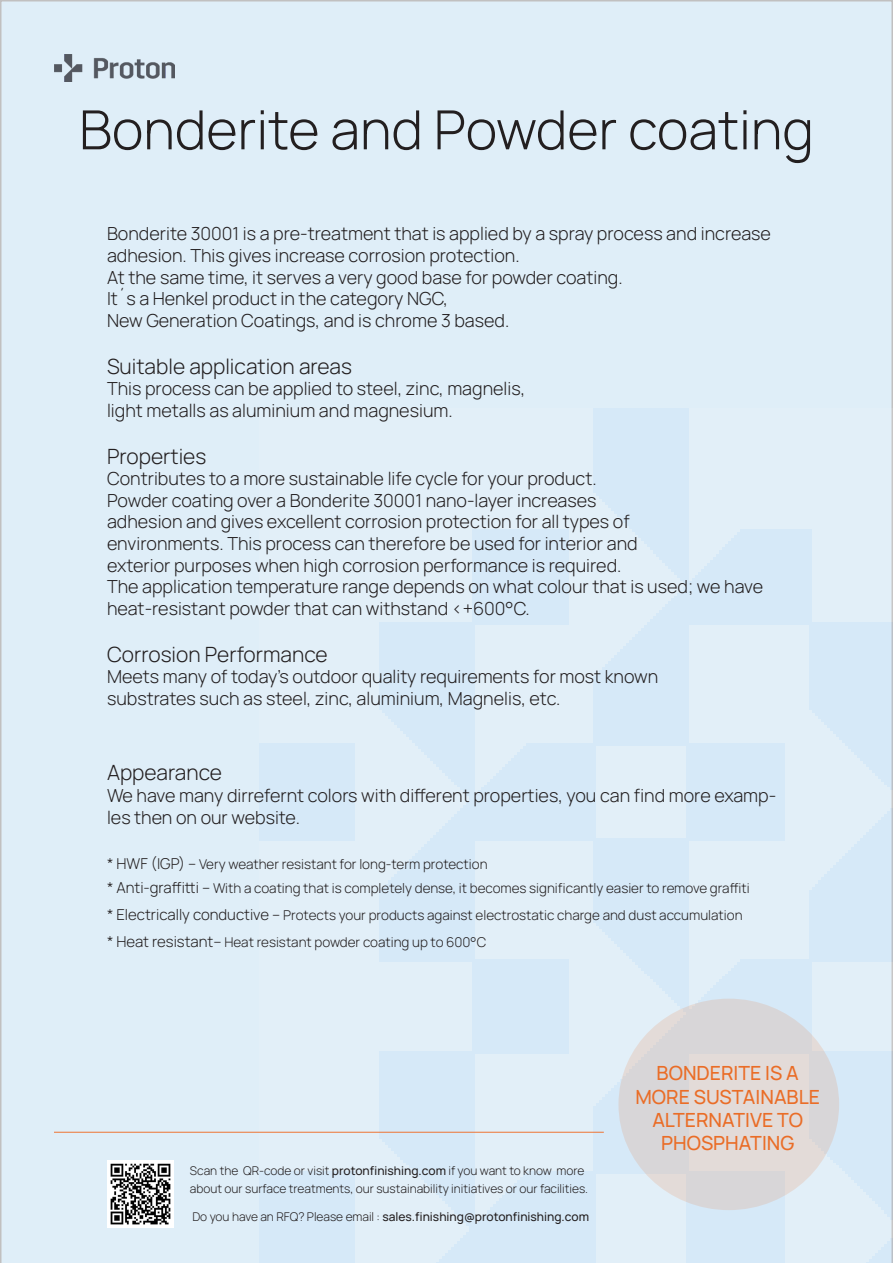
<style>
.page{position:relative;width:893px;height:1263px;background:#dfeef8}
.page>*{position:absolute;margin:0;border:0;box-sizing:border-box;transform-origin:0 0}
.t1{font:300 54px "Manrope";color:#231f20}
.t2{font:300 21px "Manrope";color:#231f20}
.t3{font:500 19.5px "Manrope";color:#ea6d27}
.t4{font:300 18px/21.6px "Manrope";color:#231f20}
.t5{font:300 13.5px "Manrope";color:#231f20}
.t6{font:300 12px/18px "Manrope";color:#231f20}
.t7{font:500 12px "Manrope";color:#231f20}
.s1{font-size:15px}
.s2{font-weight:500}
.s3{font-weight:300}
</style>
<div class="page">
<img style="left:260px;top:409px;width:633px;height:854px">
<img style="left:54px;top:54px;width:120px;height:28px">
<hr style="left:54px;top:1132px;width:550px;height:1px;background:#ef7432">
<div style="left:618px;top:999px;width:221px;height:211px;background:#d8d6d8;border-radius:50%"></div>
<img style="left:107px;top:1161px;width:67px;height:66px">
<p class="t1" style="left:79px;top:90px;width:736px">Bonderite and Powder coating</p>
<p class="t4" style="left:107px;top:222px;width:665px">Bonderite 30001 is a pre-treatment that is applied by a spray process and increase adhesion. This gives increase corrosion protection.</p>
<p class="t4" style="left:107px;top:265px;width:517px">At the same time, it serves a very good base for powder coating.</p>
<p class="t4" style="left:107px;top:287px;width:343px">It´s a Henkel product in the category NGC,</p>
<p class="t4" style="left:107px;top:308px;width:404px">New Generation Coatings, and is chrome 3 based.</p>
<p class="t2" style="left:107px;top:351px;width:247px">Suitable application areas</p>
<p class="t4" style="left:107px;top:377px;width:420px">This process can be applied to steel, zinc, magnelis,</p>
<p class="t4" style="left:107px;top:398px;width:347px">light metalls as aluminium and magnesium.</p>
<p class="t2" style="left:107px;top:441px;width:101px">Properties</p>
<p class="t4" style="left:107px;top:467px;width:491px">Contributes to a more sustainable life cycle for your product.</p>
<p class="t4" style="left:107px;top:488px;width:491px">Powder coating over a Bonderite 30001 nano-layer increases</p>
<p class="t4" style="left:107px;top:510px;width:524px">adhesion and gives excellent corrosion protection for all types of</p>
<p class="t4" style="left:107px;top:532px;width:532px">environments. This process can therefore be used for interior and</p>
<p class="t4" style="left:107px;top:553px;width:516px">exterior purposes when high corrosion performance is required.</p>
<p class="t4" style="left:107px;top:575px;width:658px">The application temperature range depends on what colour that is used; we have heat-resistant powder that can withstand &lt;+600°C.</p>
<p class="t2" style="left:107px;top:639px;width:222px">Corrosion Performance</p>
<p class="t4" style="left:107px;top:665px;width:553px">Meets many of today’s outdoor quality requirements for most known</p>
<p class="t4" style="left:107px;top:686px;width:455px">substrates such as steel, zinc, aluminium, Magnelis, etc.</p>
<p class="t2" style="left:107px;top:757px;width:116px">Appearance</p>
<p class="t4" style="left:107px;top:784px;width:671px">We have many dirrefernt colors with different properties, you can find more examp&shy;les then on our website.</p>
<p class="t5" style="left:107px;top:854px;width:382px"><span class="s1">* HWF (IGP) –</span> Very weather resistant for long-term protection</p>
<p class="t5" style="left:107px;top:878px;width:644px"><span class="s1">* Anti-graffitti –</span> With a coating that is completely dense, it becomes significantly easier to remove graffiti</p>
<p class="t5" style="left:107px;top:905px;width:637px"><span class="s1">* Electrically conductive –</span> Protects your products against electrostatic charge and dust accumulation</p>
<p class="t5" style="left:107px;top:932px;width:381px"><span class="s1">* Heat resistant–</span> Heat resistant powder coating up to 600°C</p>
<p class="t6" style="left:190px;top:1161px;width:400px">Scan the QR-code or visit <span class="s2">protonfinishing.com</span> if you want to know more about our surface treatments, our sustainability initiatives or our facilities.</p>
<p class="t7" style="left:192px;top:1207px;width:398px"><span class="s3">Do you have an RFQ? Please email :</span> sales.finishing@protonfinishing.com</p>
<p class="t3" style="left:657px;top:1058px;width:144px">BONDERITE IS A</p>
<p class="t3" style="left:635px;top:1081px;width:186px">MORE SUSTAINABLE</p>
<p class="t3" style="left:652px;top:1104px;width:152px">ALTERNATIVE TO</p>
<p class="t3" style="left:661px;top:1128px;width:135px">PHOSPHATING</p>
</div>
